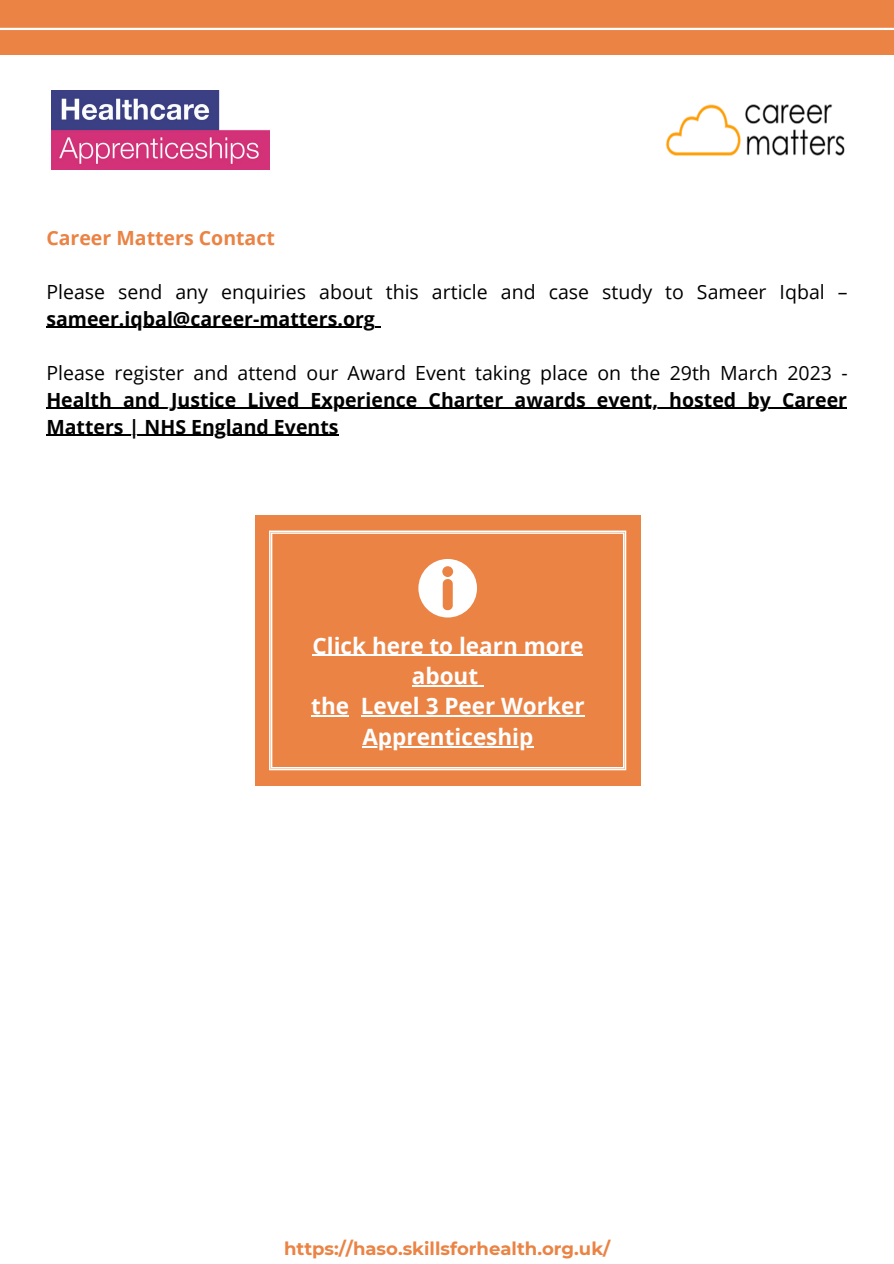
<style>
.page{position:relative;width:894px;height:1264px;background:#fff}
.page>*{position:absolute;margin:0;border:0;box-sizing:border-box;transform-origin:0 0}
.t1{font:700 22.5px/30.5px "Open Sans";color:#fff;text-align:center}
.t2{font:19.5px "Open Sans";color:#000}
.t3{font:700 19.5px/27px "Open Sans";color:#000}
.t4{font:700 19.5px "Open Sans";color:#ea8344}
.t5{font:700 18px "Montserrat";color:#ea8344}
</style>
<div class="page">
<div style="left:0;top:0;width:893px;height:55px;background:#ea8344"></div>
<img style="left:52px;top:91px;width:217px;height:79px">
<img style="left:666px;top:104px;width:179px;height:52px">
<div style="left:255px;top:515px;width:385px;height:270px;background:#ea8344"></div>
<svg style="left:269px;top:530px;width:357px;height:240px"></svg>
<svg style="left:418px;top:559px;width:59px;height:58px"></svg>
<hr style="left:312px;top:654px;width:271px;height:2px;background:#fff">
<hr style="left:411px;top:685px;width:67px;height:1px;background:#fff">
<hr style="left:311px;top:715px;width:38px;height:1px;background:#fff">
<hr style="left:361px;top:715px;width:223px;height:1px;background:#fff">
<hr style="left:362px;top:746px;width:171px;height:1px;background:#fff">
<hr style="left:46px;top:327px;width:329px;height:1px;background:#000">
<hr style="left:46px;top:408px;width:800px;height:1px;background:#000">
<hr style="left:46px;top:435px;width:292px;height:1px;background:#000">
<hr style="left:0;top:28px;width:893px;height:2px;background:#fff">
<p class="t4" style="left:46px;top:224px;width:230px">Career Matters Contact</p>
<p class="t2" style="left:46px;top:278px;width:802px">Please send any enquiries about this article and case study to Sameer Iqbal –</p>
<p class="t3" style="left:46px;top:304px;width:330px">sameer.iqbal@career-matters.org</p>
<p class="t2" style="left:46px;top:359px;width:802px">Please register and attend our Award Event taking place on the 29th March 2023 -</p>
<p class="t3" style="left:46px;top:385px;width:802px">Health and Justice Lived Experience Charter awards event, hosted by Career<br>Matters | NHS England Events</p>
<p class="t1" style="left:311px;top:629px;width:275px">Click here to learn more about<br>the Level 3 Peer Worker<br>Apprenticeship</p>
<p class="t5" style="left:284px;top:1237px;width:328px">https://haso.skillsforhealth.org.uk/</p>
</div>
